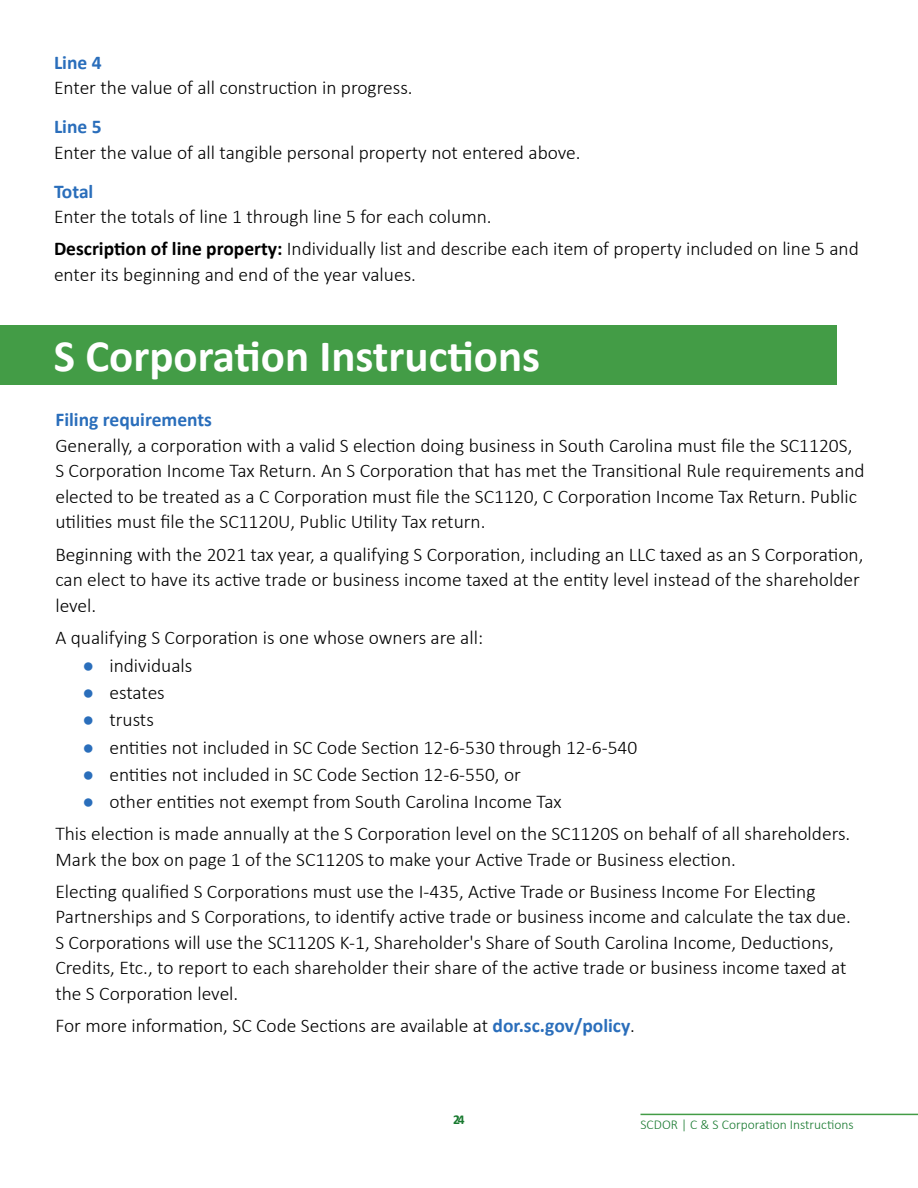
<style>
.page{position:relative;width:918px;height:1188px;background:#fff}
.page>*{position:absolute;margin:0;border:0;box-sizing:border-box;transform-origin:0 0}
.t1{font:700 45px "Calibri";color:#fff}
.t2{font:300 19.5px/25.5px "Calibri";color:#000}
.t3{font:700 19.5px "Calibri";color:#2a6ebb}
.t4{font:300 13.5px "Calibri";color:#18792f}
.t5{font:700 13.5px "Calibri";color:#18792f}
.s1{font-weight:700}
.s2{font-family:"Arial";font-weight:400;color:#2a6ebb}
.s3{font-weight:700;color:#2a6ebb}
</style>
<div class="page">
<hr style="left:640px;top:1114px;width:278px;height:1px;background:#439c46">
<div style="left:0;top:325px;width:837px;height:60px;background:#439c46"></div>
<p class="t3" style="left:54px;top:48px;width:49px">Line 4</p>
<p class="t2" style="left:54px;top:75px;width:360px">Enter the value of all construction in progress.</p>
<p class="t3" style="left:54px;top:113px;width:49px">Line 5</p>
<p class="t2" style="left:54px;top:139px;width:528px">Enter the value of all tangible personal property not entered above.</p>
<p class="t3" style="left:54px;top:177px;width:41px">Total</p>
<p class="t2" style="left:54px;top:200px;width:806px;line-height:32.2px">Enter the totals of line 1 through line 5 for each column.<br><span class="s1">Description of line property:</span> Individually list and describe each item of property included on line 5 and</p>
<p class="t2" style="left:54px;top:261px;width:364px">enter its beginning and end of the year values.</p>
<h1 class="t1" style="left:54px;top:324px;width:488px">S Corporation Instructions</h1>
<p class="t3" style="left:55px;top:406px;width:158px">Filing requirements</p>
<p class="t2" style="left:55px;top:432px;width:811px">Generally, a corporation with a valid S election doing business in South Carolina must file the SC1120S, S Corporation Income Tax Return. An S Corporation that has met the Transitional Rule requirements and elected to be treated as a C Corporation must file the SC1120, C Corporation Income Tax Return. Public utilities must file the SC1120U, Public Utility Tax return.</p>
<p class="t2" style="left:55px;top:541px;width:810px">Beginning with the 2021 tax year, a qualifying S Corporation, including an LLC taxed as an S Corporation, can elect to have its active trade or business income taxed at the entity level instead of the shareholder level.</p>
<p class="t2" style="left:55px;top:625px;width:429px">A qualifying S Corporation is one whose owners are all:</p>
<p class="t2" style="left:82px;top:653px;width:112px"><span class="s2">●</span> individuals</p>
<p class="t2" style="left:82px;top:680px;width:84px"><span class="s2">●</span> estates</p>
<p class="t2" style="left:82px;top:707px;width:73px"><span class="s2">●</span> trusts</p>
<p class="t2" style="left:82px;top:734px;width:556px"><span class="s2">●</span> entities not included in SC Code Section 12-6-530 through 12-6-540</p>
<p class="t2" style="left:82px;top:761px;width:440px"><span class="s2">●</span> entities not included in SC Code Section 12-6-550, or</p>
<p class="t2" style="left:55px;top:785px;width:796px;line-height:32.2px;text-indent:27px"><span class="s2">●</span> other entities not exempt from South Carolina Income Tax<br>This election is made annually at the S Corporation level on the SC1120S on behalf of all shareholders.</p>
<p class="t2" style="left:55px;top:843px;width:762px;line-height:32.2px">Mark the box on page 1 of the SC1120S to make your Active Trade or Business election.<br>Electing qualified S Corporations must use the I-435, Active Trade or Business Income For Electing</p>
<p class="t2" style="left:55px;top:904px;width:797px">Partnerships and S Corporations, to identify active trade or business income and calculate the tax due.<br>S Corporations will use the SC1120S K-1, Shareholder's Share of South Carolina Income, Deductions, Credits, Etc., to report to each shareholder their share of the active trade or business income taxed at the S Corporation level.</p>
<p class="t2" style="left:55px;top:1013px;width:578px">For more information, SC Code Sections are available at <span class="s3">dor.sc.gov/policy</span>.</p>
<p class="t5" style="left:453px;top:1110px;width:13px">24</p>
<p class="t4" style="left:640px;top:1116px;width:215px">SCDOR | C &amp; S Corporation Instructions</p>
</div>
